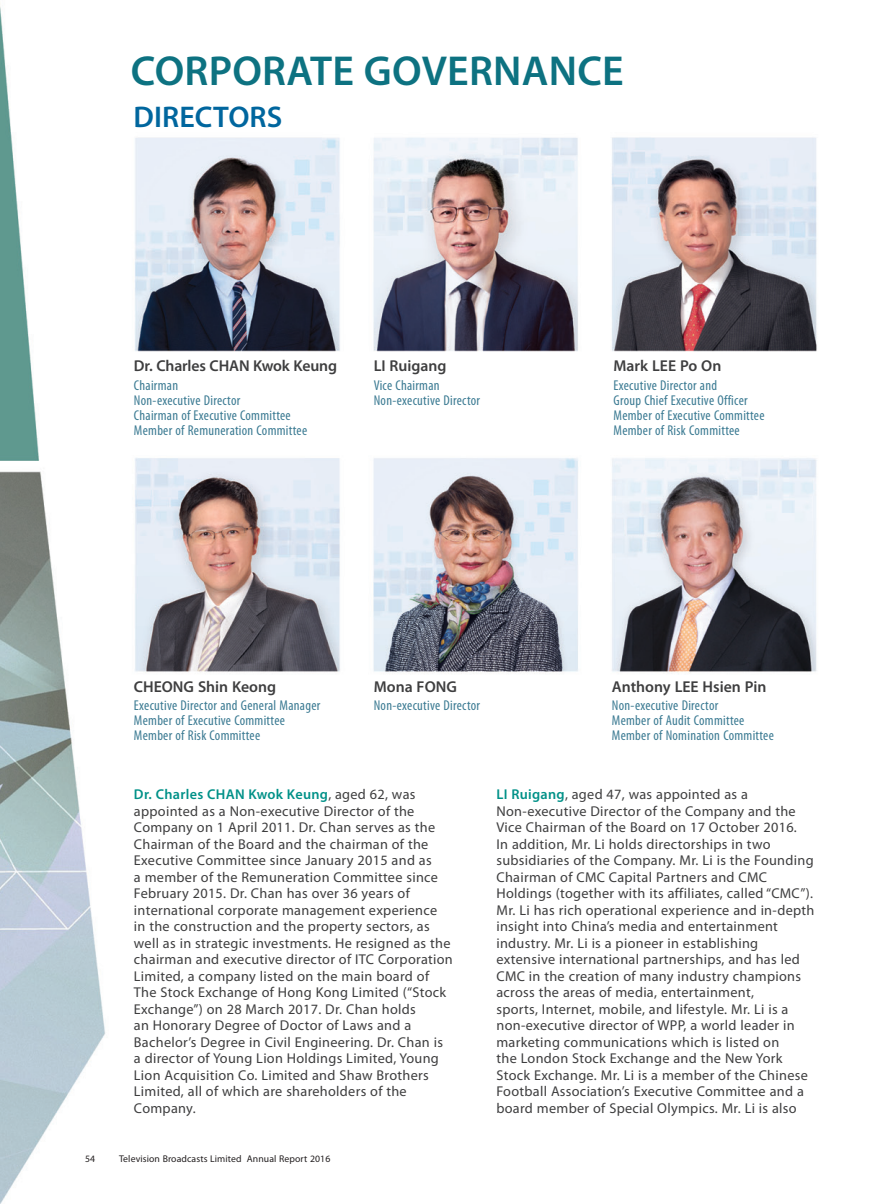
<style>
.page{position:relative;width:893px;height:1204px;background:#fff}
.page>*{position:absolute;margin:0;border:0;box-sizing:border-box;transform-origin:0 0}
.t1{font:600 42px "Myriad Pro";letter-spacing:.005em;color:#0d7281}
.t2{font:600 30px "Myriad Pro";letter-spacing:.005em;color:#00669e}
.t3{font:600 15.75px "Myriad Pro";color:#3e3e3f}
.t4{font:14.25px/16.5px "Myriad Pro";letter-spacing:.02em;color:#3e3e3f}
.t5{font:condensed 14.25px/15px "Myriad Pro";letter-spacing:.02em;color:#3c7b93}
.t6{font:9.75px "Myriad Pro";letter-spacing:.01em;color:#231f20}
.s1{font-weight:600;color:#009188}
</style>
<div class="page">
<img style="left:0;top:7px;width:817px;height:1196px">
<h1 class="t1" style="left:131px;top:44px;width:494px">CORPORATE GOVERNANCE</h1>
<h2 class="t2" style="left:133px;top:98px;width:151px">DIRECTORS</h2>
<p class="t3" style="left:134px;top:356px;width:205px">Dr. Charles CHAN Kwok Keung</p>
<p class="t5" style="left:134px;top:377px;width:175px">Chairman<br>Non-executive Director<br>Chairman of Executive Committee<br>Member of Remuneration Committee</p>
<p class="t3" style="left:374px;top:356px;width:74px">LI Ruigang</p>
<p class="t5" style="left:374px;top:377px;width:108px">Vice Chairman<br>Non-executive Director</p>
<p class="t3" style="left:134px;top:676px;width:144px">CHEONG Shin Keong</p>
<p class="t5" style="left:134px;top:697px;width:188px">Executive Director and General Manager<br>Member of Executive Committee<br>Member of Risk Committee</p>
<p class="t3" style="left:374px;top:676px;width:85px">Mona FONG</p>
<p class="t5" style="left:374px;top:697px;width:108px">Non-executive Director</p>
<p class="t3" style="left:613px;top:356px;width:109px">Mark LEE Po On</p>
<p class="t5" style="left:613px;top:377px;width:153px">Executive Director and<br>Group Chief Executive Officer<br>Member of Executive Committee<br>Member of Risk Committee</p>
<p class="t3" style="left:612px;top:676px;width:156px">Anthony LEE Hsien Pin</p>
<p class="t5" style="left:612px;top:697px;width:164px">Non-executive Director<br>Member of Audit Committee<br>Member of Nomination Committee</p>
<p class="t4" style="left:134px;top:785px;width:320px"><span class="s1">Dr. Charles CHAN Kwok Keung</span>, aged 62, was appointed as a Non-executive Director of the Company on 1 April 2011. Dr. Chan serves as the Chairman of the Board and the chairman of the Executive Committee since January 2015 and as<br>a member of the Remuneration Committee since February 2015. Dr. Chan has over 36 years of international corporate management experience<br>in the construction and the property sectors, as well as in strategic investments. He resigned as the chairman and executive director of ITC Corporation Limited, a company listed on the main board of The Stock Exchange of Hong Kong Limited (“Stock Exchange”) on 28 March 2017. Dr. Chan holds<br>an Honorary Degree of Doctor of Laws and a Bachelor’s Degree in Civil Engineering. Dr. Chan is a director of Young Lion Holdings Limited, Young Lion Acquisition Co. Limited and Shaw Brothers Limited, all of which are shareholders of the Company.</p>
<p class="t4" style="left:496px;top:785px;width:320px"><span class="s1">LI Ruigang</span>, aged 47, was appointed as a Non-executive Director of the Company and the Vice Chairman of the Board on 17 October 2016.<br>In addition, Mr. Li holds directorships in two subsidiaries of the Company. Mr. Li is the Founding Chairman of CMC Capital Partners and CMC Holdings (together with its affiliates, called “CMC”).<br>Mr. Li has rich operational experience and in-depth insight into China’s media and entertainment industry. Mr. Li is a pioneer in establishing extensive international partnerships, and has led CMC in the creation of many industry champions across the areas of media, entertainment,<br>sports, Internet, mobile, and lifestyle. Mr. Li is a non-executive director of WPP, a world leader in marketing communications which is listed on<br>the London Stock Exchange and the New York Stock Exchange. Mr. Li is a member of the Chinese Football Association’s Executive Committee and a board member of Special Olympics. Mr. Li is also</p>
<p class="t6" style="left:85px;top:1152px;width:12px">54</p>
<p class="t6" style="left:119px;top:1152px;width:213px">Television Broadcasts Limited Annual Report 2016</p>
</div>
